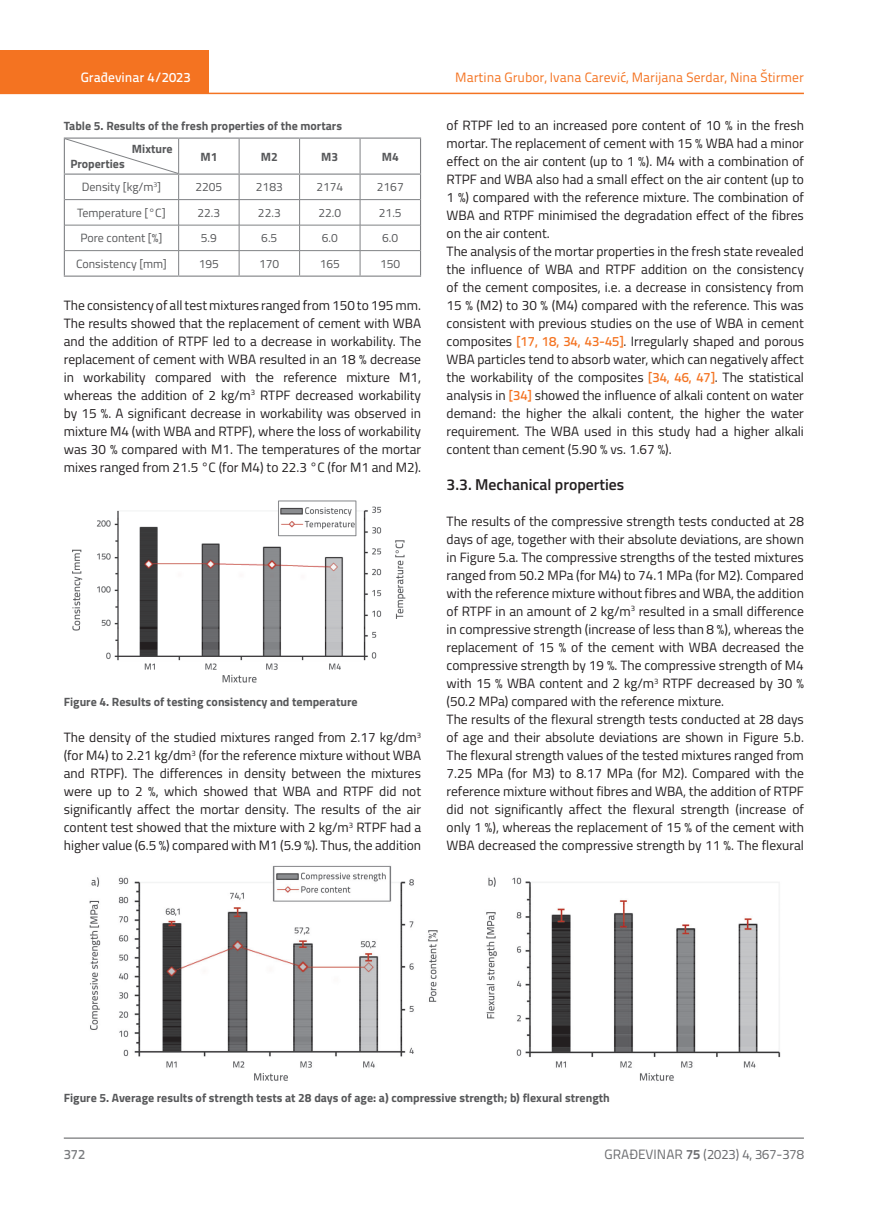
<style>
.page{position:relative;width:872px;height:1212px;background:#fff}
.page>*{position:absolute;margin:0;border:0;box-sizing:border-box;transform-origin:0 0}
.t1{font:600 15.75px "Titillium";color:#231f20}
.t2{font:13.5px/18px "Titillium";color:#231f20;text-align:justify}
.t3{font:13.5px "Titillium Text 22 L";color:#f47321}
.t4{font:13.5px "Titillium Text 22 L";color:#6c6d70}
.t5{font:500 13.5px "Titillium Text 22 L";color:#fff}
.t6{font:500 13.5px "Titillium Text 22 L";color:#787a7d}
.t7{font:700 12px "Titillium";color:#57585a}
.t8{font:12px "Titillium";color:#57585a}
.s1{font-family:"Titillium Text 22 L";font-weight:500;color:#f47321}
.s2{font-weight:700}
</style>
<div class="page">
<div style="left:0;top:50px;width:208px;height:44px;background:#f47321"></div>
<hr style="left:0;top:93px;width:804px;height:1px;background:#f47321">
<hr style="left:64px;top:1138px;width:740px;height:1px;background:#57585a">
<hr style="left:239px;top:139px;width:1px;height:35px;background:#808285">
<hr style="left:299px;top:139px;width:1px;height:35px;background:#808285">
<hr style="left:360px;top:139px;width:1px;height:35px;background:#808285">
<hr style="left:179px;top:199px;width:60px;height:1px;background:#808285">
<hr style="left:239px;top:199px;width:60px;height:1px;background:#808285">
<hr style="left:299px;top:199px;width:61px;height:1px;background:#808285">
<hr style="left:360px;top:199px;width:60px;height:1px;background:#808285">
<hr style="left:179px;top:225px;width:60px;height:1px;background:#808285">
<hr style="left:239px;top:225px;width:60px;height:1px;background:#808285">
<hr style="left:299px;top:225px;width:61px;height:1px;background:#808285">
<hr style="left:360px;top:225px;width:60px;height:1px;background:#808285">
<hr style="left:179px;top:250px;width:60px;height:1px;background:#808285">
<hr style="left:239px;top:250px;width:60px;height:1px;background:#808285">
<svg style="left:239px;top:175px;width:1px;height:101px"></svg>
<hr style="left:299px;top:250px;width:61px;height:1px;background:#808285">
<svg style="left:299px;top:175px;width:1px;height:101px"></svg>
<hr style="left:360px;top:250px;width:60px;height:1px;background:#808285">
<svg style="left:360px;top:175px;width:1px;height:101px"></svg>
<svg style="left:420px;top:175px;width:1px;height:101px"></svg>
<hr style="left:64px;top:276px;width:115px;height:1px;background:#808285">
<hr style="left:179px;top:276px;width:60px;height:1px;background:#808285">
<hr style="left:239px;top:276px;width:60px;height:1px;background:#808285">
<hr style="left:299px;top:276px;width:61px;height:1px;background:#808285">
<hr style="left:360px;top:276px;width:61px;height:1px;background:#808285">
<hr style="left:64px;top:138px;width:115px;height:1px;background:#808285">
<hr style="left:179px;top:138px;width:60px;height:1px;background:#808285">
<hr style="left:239px;top:138px;width:60px;height:1px;background:#808285">
<hr style="left:299px;top:138px;width:61px;height:1px;background:#808285">
<hr style="left:360px;top:138px;width:61px;height:1px;background:#808285">
<hr style="left:420px;top:139px;width:1px;height:35px;background:#808285">
<hr style="left:179px;top:174px;width:60px;height:1px;background:#808285">
<hr style="left:239px;top:174px;width:60px;height:1px;background:#808285">
<hr style="left:299px;top:174px;width:61px;height:1px;background:#808285">
<hr style="left:360px;top:174px;width:61px;height:1px;background:#808285">
<svg style="left:64px;top:139px;width:115px;height:137px"></svg>
<img style="left:72px;top:500px;width:334px;height:183px">
<img style="left:89px;top:865px;width:692px;height:216px">
<p class="t5" style="left:81px;top:67px;width:111px">Građevinar 4/2023</p>
<p class="t7" style="left:64px;top:116px;width:280px">Table 5. Results of the fresh properties of the mortars</p>
<p class="t7" style="left:70px;top:155px;width:56px">Properties</p>
<p class="t7" style="left:132px;top:140px;width:42px">Mixture</p>
<p class="t7" style="left:200px;top:147px;width:19px">M1</p>
<p class="t7" style="left:261px;top:147px;width:19px">M2</p>
<p class="t7" style="left:321px;top:147px;width:19px">M3</p>
<p class="t7" style="left:382px;top:147px;width:19px">M4</p>
<p class="t8" style="left:82px;top:178px;width:81px">Density [kg/m<sup>3</sup>]</p>
<p class="t8" style="left:195px;top:178px;width:28px">2205</p>
<p class="t8" style="left:256px;top:178px;width:28px">2183</p>
<p class="t8" style="left:316px;top:178px;width:28px">2174</p>
<p class="t8" style="left:377px;top:178px;width:28px">2167</p>
<p class="t8" style="left:77px;top:204px;width:90px">Temperature [°C]</p>
<p class="t8" style="left:197px;top:204px;width:24px">22.3</p>
<p class="t8" style="left:258px;top:204px;width:24px">22.3</p>
<p class="t8" style="left:318px;top:204px;width:24px">22.0</p>
<p class="t8" style="left:379px;top:204px;width:24px">21.5</p>
<p class="t8" style="left:80px;top:229px;width:84px">Pore content [%]</p>
<p class="t8" style="left:201px;top:229px;width:18px">5.9</p>
<p class="t8" style="left:261px;top:229px;width:18px">6.5</p>
<p class="t8" style="left:322px;top:229px;width:18px">6.0</p>
<p class="t8" style="left:382px;top:229px;width:18px">6.0</p>
<p class="t8" style="left:76px;top:255px;width:92px">Consistency [mm]</p>
<p class="t8" style="left:199px;top:255px;width:22px">195</p>
<p class="t8" style="left:259px;top:255px;width:22px">170</p>
<p class="t8" style="left:320px;top:255px;width:22px">165</p>
<p class="t8" style="left:380px;top:255px;width:22px">150</p>
<p class="t2" style="left:64px;top:295px;width:359px">The consistency of all test mixtures ranged from 150 to 195 mm.<br>The results showed that the replacement of cement with WBA and the addition of RTPF led to a decrease in workability. The replacement of cement with WBA resulted in an 18 % decrease in workability compared with the reference mixture M1, whereas the addition of 2 kg/m<sup>3</sup> RTPF decreased workability by 15 %. A significant decrease in workability was observed in mixture M4 (with WBA and RTPF), where the loss of workability was 30 % compared with M1. The temperatures of the mortar mixes ranged from 21.5 °C (for M4) to 22.3 °C (for M1 and M2).</p>
<p class="t7" style="left:64px;top:693px;width:295px">Figure 4. Results of testing consistency and temperature</p>
<p class="t2" style="left:64px;top:728px;width:359px">The density of the studied mixtures ranged from 2.17 kg/dm<sup>3 </sup>(for M4) to 2.21 kg/dm<sup>3</sup> (for the reference mixture without WBA and RTPF). The differences in density between the mixtures were up to 2 %, which showed that WBA and RTPF did not significantly affect the mortar density. The results of the air content test showed that the mixture with 2 kg/m<sup>3</sup> RTPF had a higher value (6.5 %) compared with M1 (5.9 %). Thus, the addition</p>
<p class="t3" style="left:455px;top:68px;width:350px">Martina Grubor, Ivana Carević, Marijana Serdar, Nina Štirmer</p>
<p class="t2" style="left:446px;top:115px;width:359px;text-align:left">of RTPF led to an increased pore content of 10 % in the fresh mortar. The replacement of cement with 15 % WBA had a minor effect on the air content (up to 1 %). M4 with a combination of RTPF and WBA also had a small effect on the air content (up to 1 %) compared with the reference mixture. The combination of WBA and RTPF minimised the degradation effect of the fibres on the air content.<br>The analysis of the mortar properties in the fresh state revealed the influence of WBA and RTPF addition on the consistency of the cement composites, i.e. a decrease in consistency from 15 % (M2) to 30 % (M4) compared with the reference. This was consistent with previous studies on the use of WBA in cement composites <span class="s1">[17, 18, 34, 43-45]</span>. Irregularly shaped and porous WBA particles tend to absorb water, which can negatively affect the workability of the composites <span class="s1">[34, 46, 47]</span>. The statistical analysis in <span class="s1">[34]</span> showed the influence of alkali content on water demand: the higher the alkali content, the higher the water requirement. The WBA used in this study had a higher alkali content than cement (5.90 % vs. 1.67 %).</p>
<p class="t1" style="left:446px;top:472px;width:179px">3.3. Mechanical properties</p>
<p class="t2" style="left:446px;top:511px;width:359px;text-align:left">The results of the compressive strength tests conducted at 28 days of age, together with their absolute deviations, are shown in Figure 5.a. The compressive strengths of the tested mixtures ranged from 50.2 MPa (for M4) to 74.1 MPa (for M2). Compared with the reference mixture without fibres and WBA, the addition of RTPF in an amount of 2 kg/m<sup>3</sup> resulted in a small difference in compressive strength (increase of less than 8 %), whereas the replacement of 15 % of the cement with WBA decreased the compressive strength by 19 %. The compressive strength of M4 with 15 % WBA content and 2 kg/m<sup>3</sup> RTPF decreased by 30 % (50.2 MPa) compared with the reference mixture.<br>The results of the flexural strength tests conducted at 28 days of age and their absolute deviations are shown in Figure 5.b.<br>The flexural strength values of the tested mixtures ranged from 7.25 MPa (for M3) to 8.17 MPa (for M2). Compared with the reference mixture without fibres and WBA, the addition of RTPF did not significantly affect the flexural strength (increase of only 1 %), whereas the replacement of 15 % of the cement with WBA decreased the compressive strength by 11 %. The flexural</p>
<p class="t7" style="left:64px;top:1089px;width:547px">Figure 5. Average results of strength tests at 28 days of age: a) compressive strength; b) flexural strength</p>
<p class="t6" style="left:64px;top:1144px;width:23px">372</p>
<p class="t4" style="left:604px;top:1144px;width:201px">GRAĐEVINAR <span class="s2">75</span> (2023) 4, 367-378</p>
</div>
